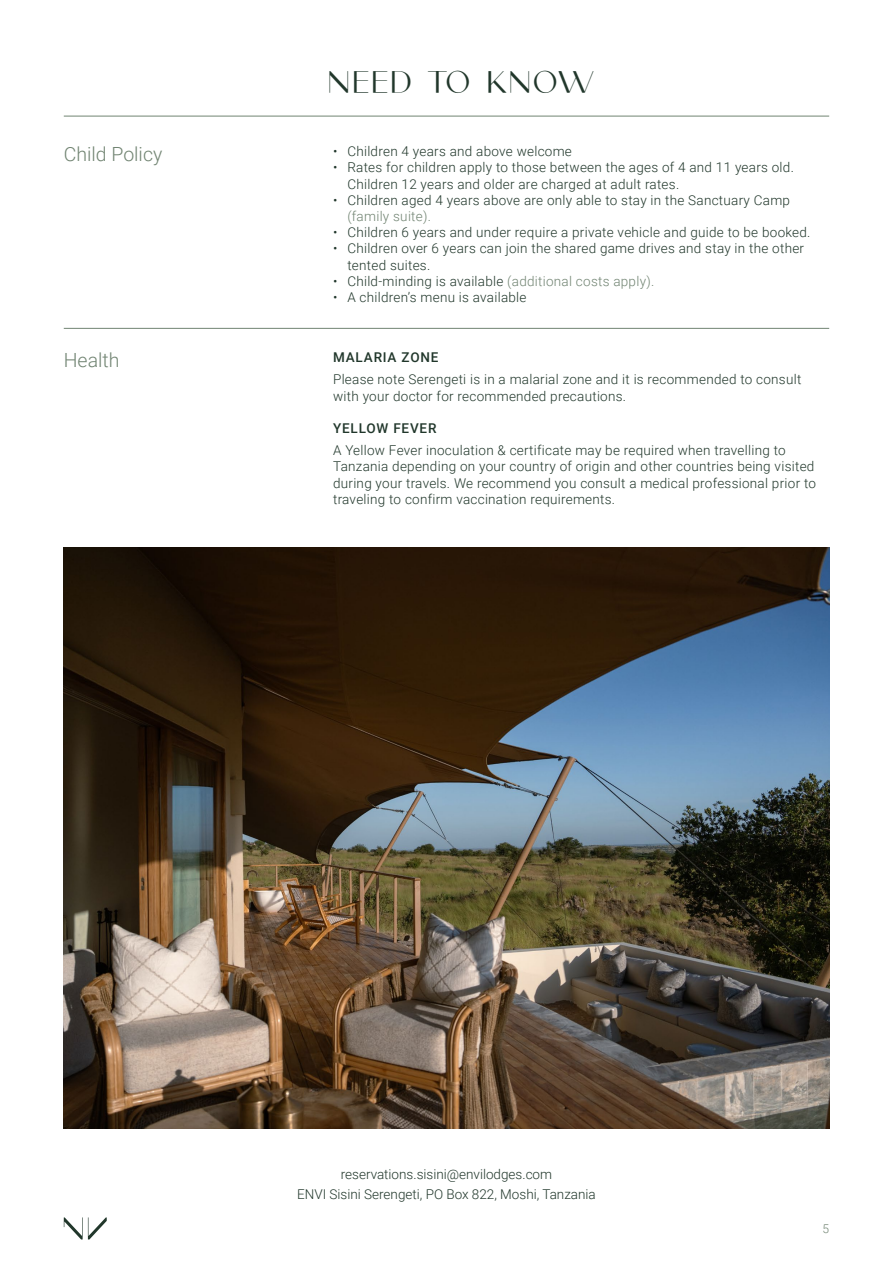
<style>
.page{position:relative;width:893px;height:1263px;background:#fff}
.page>*{position:absolute;margin:0;border:0;box-sizing:border-box;transform-origin:0 0}
.t1{font:300 31.5px "Carla Sans";letter-spacing:.04em;color:#21372b}
.t2{font:300 19.5px "Roboto";color:#718472}
.t3{font:300 13.5px/16.2px "Roboto";letter-spacing:.02em;color:#21372b}
.t4{font:300 13.5px/20.4px "Roboto";color:#21372b;text-align:center}
.t5{font:500 13.5px "Roboto";letter-spacing:.06em;color:#21372b}
.t6{font:300 13.5px "Roboto";letter-spacing:.02em;color:#718472}
.t7{font:300 12px "Roboto";color:#718472}
.s1{color:#718472}
</style>
<div class="page">
<svg style="left:64px;top:1217px;width:43px;height:22px"></svg>
<hr style="left:64px;top:116px;width:765px;height:1px;background:#718472">
<hr style="left:64px;top:328px;width:765px;height:1px;background:#718472">
<img style="left:64px;top:548px;width:765px;height:580px">
<h2 class="t2" style="left:64px;top:140px;width:100px">Child Policy</h2>
<h2 class="t2" style="left:64px;top:346px;width:57px">Health</h2>
<h1 class="t1" style="left:327px;top:56px;width:268px">NEED TO KNOW</h1>
<p class="t3" style="left:333px;top:143px;width:240px">• Children 4 years and above welcome</p>
<p class="t3" style="left:347px;top:159px;width:448px;text-indent:-14px">• Rates for children apply to those between the ages of 4 and 11 years old.<br>Children 12 years and older are charged at adult rates.</p>
<p class="t3" style="left:333px;top:191px;width:458px">• Children aged 4 years above are only able to stay in the Sanctuary Camp</p>
<p class="t6" style="left:347px;top:207px;width:85px">(family suite).</p>
<p class="t3" style="left:333px;top:224px;width:479px">• Children 6 years and under require a private vehicle and guide to be booked.</p>
<p class="t3" style="left:347px;top:240px;width:458px;text-indent:-14px">• Children over 6 years can join the shared game drives and stay in the other tented suites.</p>
<p class="t3" style="left:333px;top:272px;width:323px">• Child-minding is available <span class="s1">(additional costs apply).</span></p>
<p class="t3" style="left:333px;top:289px;width:195px">• A children’s menu is available</p>
<p class="t5" style="left:333px;top:348px;width:107px">MALARIA ZONE</p>
<p class="t3" style="left:333px;top:371px;width:470px">Please note Serengeti is in a malarial zone and it is recommended to consult with your doctor for recommended precautions.</p>
<p class="t5" style="left:333px;top:419px;width:105px">YELLOW FEVER</p>
<p class="t3" style="left:333px;top:442px;width:484px">A Yellow Fever inoculation &amp; certificate may be required when travelling to Tanzania depending on your country of origin and other countries being visited during your travels. We recommend you consult a medical professional prior to traveling to confirm vaccination requirements.</p>
<p class="t4" style="left:297px;top:1163px;width:300px">reservations.sisini@envilodges.com<br>ENVI Sisini Serengeti, PO Box 822, Moshi, Tanzania</p>
<p class="t7" style="left:822px;top:1220px;width:8px">5</p>
</div>
